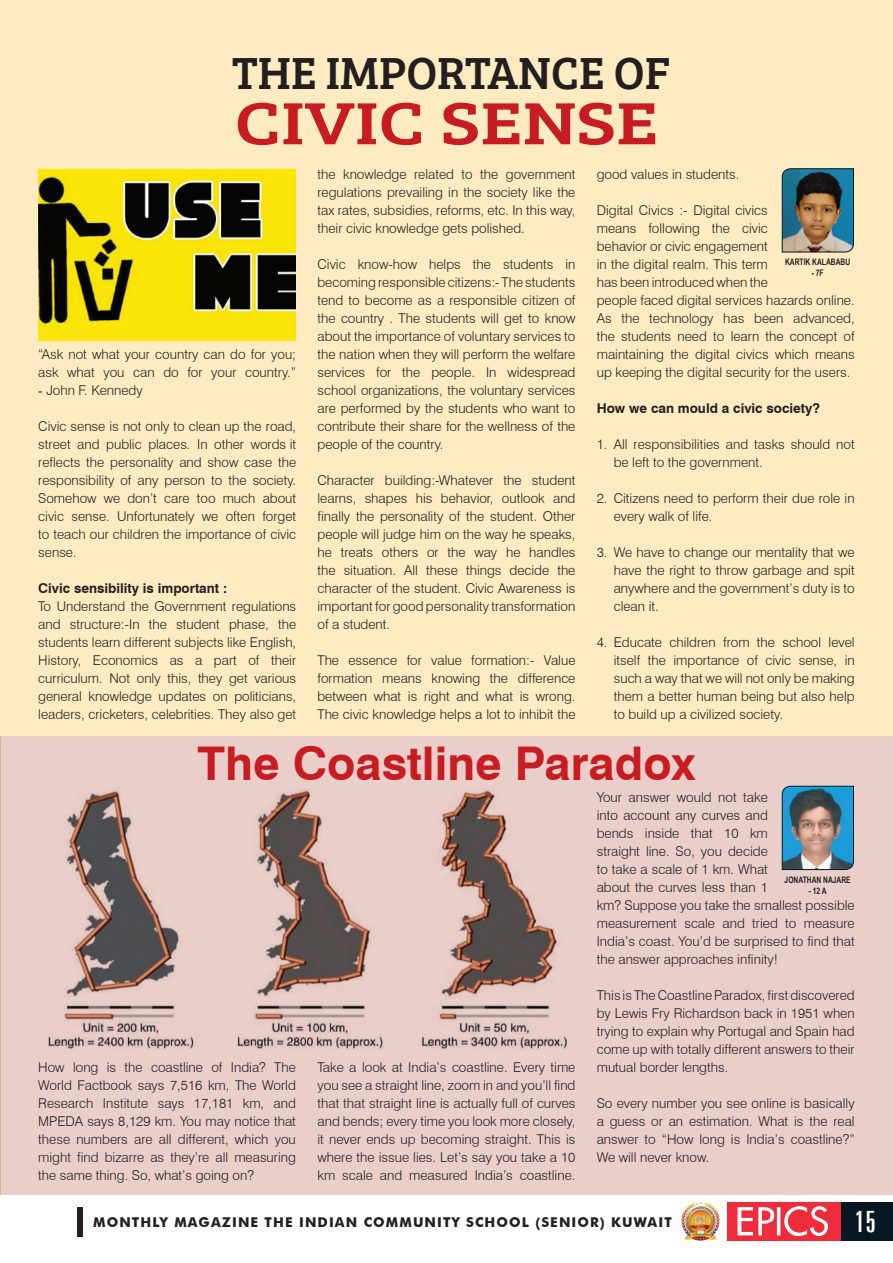
<style>
.page{position:relative;width:893px;height:1263px;background:#fff}
.page>*{position:absolute;margin:0;border:0;box-sizing:border-box;transform-origin:0 0}
.t1{font:61.5px "Bree Serif";color:#c61c22;scale:1.25 1}
.t2{font:700 46.5px "Swiss 721 BT";color:#c61c22}
.t3{font:46.5px "Bree Serif";color:#231f20}
.t4{font:extra-condensed 30px "Zurich BT";color:#fff}
.t5{font:300 13.5px/18px "Swiss 721 BT";color:#231f20;text-align:justify}
.t6{font:700 13.5px "Swiss 721 BT";color:#231f20}
.t7{font:700 13.5px "Futura BT";letter-spacing:.08em;color:#231f20}
.t8{font:700 9px "Arial Narrow";color:#231f20;scale:.91 1}
.s1{font-family:"Times New Roman";font-weight:400}
</style>
<div class="page">
<div style="left:0;top:0;width:893px;height:738px;background:#feebc1"></div>
<div style="left:0;top:737px;width:893px;height:458px;background:#e9ceca"></div>
<img style="left:781px;top:168px;width:73px;height:85px">
<img style="left:38px;top:168px;width:258px;height:172px">
<img style="left:781px;top:785px;width:73px;height:85px">
<img style="left:48px;top:790px;width:520px;height:259px">
<div style="left:840px;top:1202px;width:53px;height:39px;background:#071822"></div>
<div style="left:727px;top:1202px;width:113px;height:39px;background:#ee2c3b"></div>
<svg style="left:738px;top:1206px;width:90px;height:30px"></svg>
<div style="left:77px;top:1207px;width:5px;height:29px;background:#231f20"></div>
<img style="left:681px;top:1202px;width:40px;height:39px">
<h2 class="t3" style="left:232px;top:39px;width:439px">THE IMPORTANCE OF</h2>
<h1 class="t1" style="left:235px;top:78px;width:340px">CIVIC SENSE</h1>
<p class="t5" style="left:597px;top:165px;width:144px">good values in students.</p>
<p class="t5" style="left:597px;top:201px;width:259px;text-align:left">Digital Civics :- Digital civics<br>means following the civic<br>behavior or civic engagement<br>in the digital realm. This term<br>has been introduced when the<br>people faced digital services hazards online.<br>As the technology has been advanced, the students need to learn the concept of maintaining the digital civics which means up keeping the digital security for the users.</p>
<p class="t6" style="left:597px;top:400px;width:225px">How we can mould a civic society?</p>
<p class="t5" style="left:614px;top:435px;width:242px;text-indent:-17px">1. All responsibilities and tasks should not be left to the government.</p>
<p class="t5" style="left:614px;top:489px;width:242px;text-indent:-17px">2. Citizens need to perform their due role in every walk of life.</p>
<p class="t5" style="left:614px;top:543px;width:242px;text-indent:-17px">3. We have to change our mentality that we have the right to throw garbage and spit anywhere and the government’s duty is to clean it.</p>
<p class="t5" style="left:614px;top:633px;width:242px;text-indent:-17px">4. Educate children from the school level itself the importance of civic sense, in such a way that we will not only be making them a better human being but also help to build up a civilized society.</p>
<p class="t5" style="left:317px;top:165px;width:259px">the knowledge related to the government regulations prevailing in the society like the tax rates, subsidies, reforms, etc. In this way, their civic knowledge gets polished.</p>
<p class="t5" style="left:317px;top:255px;width:259px">Civic know-how helps the students in becoming responsible citizens:- The students tend to become as a responsible citizen of the country . The students will get to know about the importance of voluntary services to the nation when they will perform the welfare services for the people. In widespread school organizations, the voluntary services are performed by the students who want to contribute their share for the wellness of the people of the country.</p>
<p class="t5" style="left:317px;top:471px;width:259px">Character building:-Whatever the student learns, shapes his behavior, outlook and finally the personality of the student. Other people will judge him on the way he speaks, he treats others or the way he handles the situation. All these things decide the character of the student. Civic Awareness is important for good personality transformation of a student.</p>
<p class="t5" style="left:317px;top:651px;width:259px">The essence for value formation:- Value formation means knowing the difference between what is right and what is wrong.<br>The civic knowledge helps a lot to inhibit the</p>
<p class="t8" style="left:785px;top:255px;width:73px">KARTIK KALABABU</p>
<p class="t8" style="left:812px;top:266px;width:15px">- 7F</p>
<p class="t5" style="left:38px;top:345px;width:259px">“Ask not what your country can do for you; ask what you can do for your country.”</p>
<p class="t5" style="left:38px;top:381px;width:106px"><span class="s1">-</span> John F. Kennedy</p>
<p class="t5" style="left:38px;top:417px;width:259px">Civic sense is not only to clean up the road, street and public places. In other words it reflects the personality and show case the responsibility of any person to the society.<br>Somehow we don’t care too much about civic sense. Unfortunately we often forget to teach our children the importance of civic sense.</p>
<p class="t6" style="left:38px;top:580px;width:190px">Civic sensibility is important :</p>
<p class="t5" style="left:38px;top:597px;width:259px">To Understand the Government regulations and structure:-In the student phase, the students learn different subjects like English, History, Economics as a part of their curriculum. Not only this, they get various general knowledge updates on politicians, leaders, cricketers, celebrities. They also get</p>
<h2 class="t2" style="left:197px;top:735px;width:500px">The Coastline Paradox</h2>
<p class="t5" style="left:597px;top:788px;width:259px;text-align:left">Your answer would not take<br>into account any curves and<br>bends inside that 10 km<br>straight line. So, you decide<br>to take a scale of 1 km. What<br>about the curves less than 1<br>km? Suppose you take the smallest possible measurement scale and tried to measure<br>India’s coast. You’d be surprised to find that the answer approaches infinity!</p>
<p class="t5" style="left:597px;top:986px;width:259px">This is The Coastline Paradox, first discovered by Lewis Fry Richardson back in 1951 when trying to explain why Portugal and Spain had come up with totally different answers to their mutual border lengths.</p>
<p class="t5" style="left:597px;top:1094px;width:259px">So every number you see online is basically a guess or an estimation. What is the real answer to “How long is India’s coastline?” We will never know.</p>
<p class="t8" style="left:785px;top:873px;width:74px">JONATHAN NAJARE</p>
<p class="t8" style="left:809px;top:884px;width:21px">- 12 A</p>
<p class="t5" style="left:38px;top:1058px;width:259px">How long is the coastline of India? The World Factbook says 7,516 km, The World Research Institute says 17,181 km, and MPEDA says 8,129 km. You may notice that these numbers are all different, which you might find bizarre as they’re all measuring the same thing. So, what’s going on?</p>
<p class="t5" style="left:317px;top:1058px;width:259px">Take a look at India’s coastline. Every time you see a straight line, zoom in and you’ll find that that straight line is actually full of curves and bends; every time you look more closely, it never ends up becoming straight. This is where the issue lies. Let’s say you take a 10 km scale and measured India’s coastline.</p>
<p class="t7" style="left:93px;top:1214px;width:580px">MONTHLY MAGAZINE THE INDIAN COMMUNITY SCHOOL (SENIOR) KUWAIT</p>
<h3 class="t4" style="left:855px;top:1204px;width:23px">15</h3>
</div>
